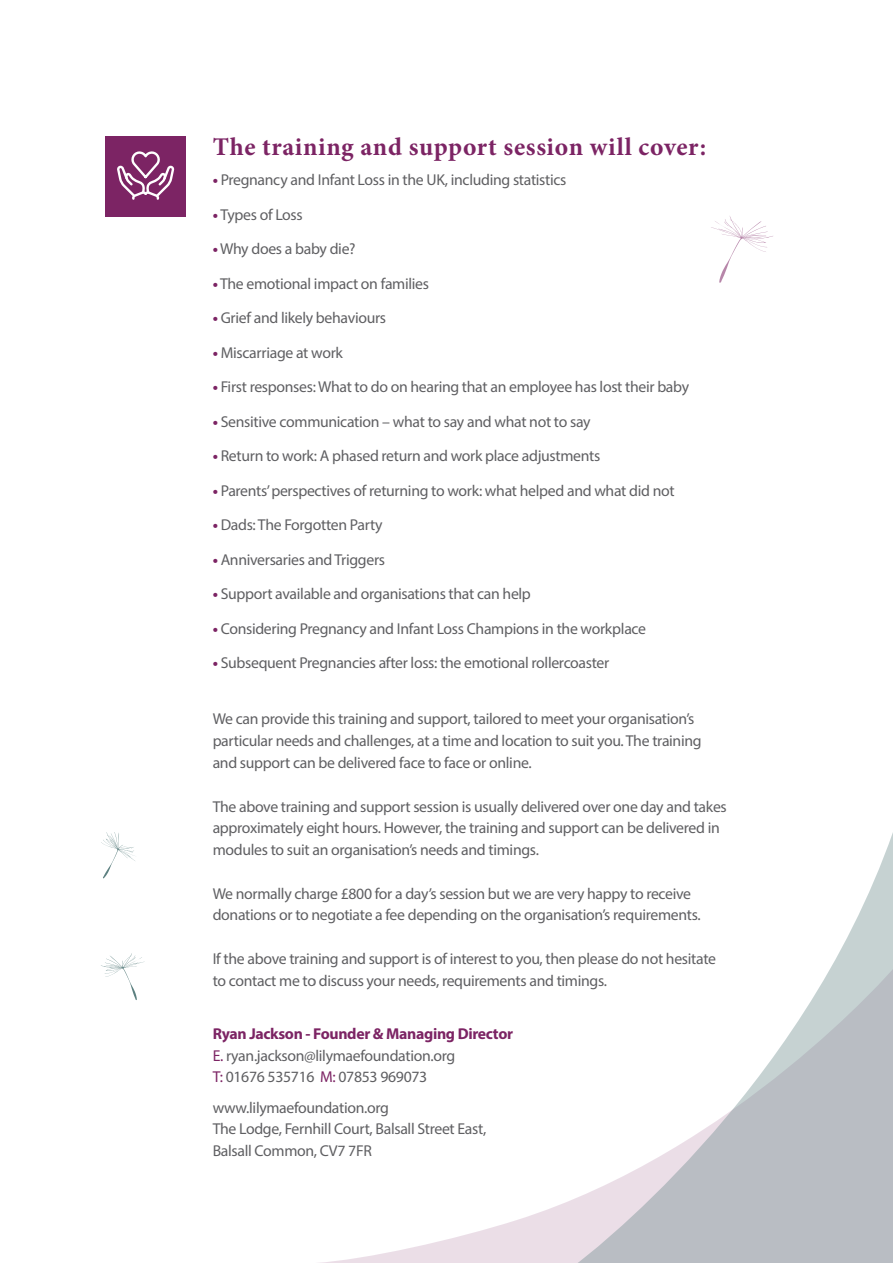
<style>
.page{position:relative;width:893px;height:1263px;background:#fff}
.page>*{position:absolute;margin:0;border:0;box-sizing:border-box;transform-origin:0 0}
.t1{font:700 25.5px "Minion Pro";letter-spacing:.025em;color:#7c2464}
.t2{font:15.75px/21.8px "Myriad Pro";letter-spacing:-.02em;color:#5f5f62}
.t3{font:700 15.75px "Myriad Pro";letter-spacing:-.02em;color:#7c2464}
.s1{font-weight:700;color:#7c2464}
.s2{color:#7c2464}
</style>
<div class="page">
<svg style="left:101px;top:832px;width:34px;height:46px"></svg>
<svg style="left:711px;top:216px;width:62px;height:67px"></svg>
<svg style="left:101px;top:953px;width:44px;height:47px"></svg>
<svg style="left:319px;top:1197px;width:259px;height:66px"></svg>
<svg style="left:578px;top:832px;width:315px;height:431px"></svg>
<div style="left:106px;top:137px;width:80px;height:80px;background:#7c2464"></div>
<svg style="left:117px;top:151px;width:57px;height:49px"></svg>
<p class="t1" style="left:213px;top:129px;width:495px">The training and support session will cover:</p>
<p class="t2" style="left:213px;top:169px;width:355px"><span class="s1">•</span> Pregnancy and Infant Loss in the UK, including statistics</p>
<p class="t2" style="left:213px;top:203px;width:92px"><span class="s1">•</span> Types of Loss</p>
<p class="t2" style="left:213px;top:238px;width:144px"><span class="s1">•</span> Why does a baby die?</p>
<p class="t2" style="left:213px;top:272px;width:218px"><span class="s1">•</span> The emotional impact on families</p>
<p class="t2" style="left:213px;top:307px;width:175px"><span class="s1">•</span> Grief and likely behaviours</p>
<p class="t2" style="left:213px;top:341px;width:132px"><span class="s1">•</span> Miscarriage at work</p>
<p class="t2" style="left:213px;top:376px;width:478px"><span class="s1">•</span> First responses: What to do on hearing that an employee has lost their baby</p>
<p class="t2" style="left:213px;top:410px;width:379px"><span class="s1">•</span> Sensitive communication – what to say and what not to say</p>
<p class="t2" style="left:213px;top:445px;width:389px"><span class="s1">•</span> Return to work: A phased return and work place adjustments</p>
<p class="t2" style="left:213px;top:479px;width:463px"><span class="s1">•</span> Parents’ perspectives of returning to work: what helped and what did not</p>
<p class="t2" style="left:213px;top:514px;width:171px"><span class="s1">•</span> Dads: The Forgotten Party</p>
<p class="t2" style="left:213px;top:548px;width:174px"><span class="s1">•</span> Anniversaries and Triggers</p>
<p class="t2" style="left:213px;top:583px;width:320px"><span class="s1">•</span> Support available and organisations that can help</p>
<p class="t2" style="left:213px;top:617px;width:435px"><span class="s1">•</span> Considering Pregnancy and Infant Loss Champions in the workplace</p>
<p class="t2" style="left:213px;top:652px;width:398px"><span class="s1">•</span> Subsequent Pregnancies after loss: the emotional rollercoaster</p>
<p class="t2" style="left:213px;top:708px;width:490px">We can provide this training and support, tailored to meet your organisation’s particular needs and challenges, at a time and location to suit you. The training and support can be delivered face to face or online.</p>
<p class="t2" style="left:213px;top:795px;width:516px">The above training and support session is usually delivered over one day and takes approximately eight hours. However, the training and support can be delivered in modules to suit an organisation’s needs and timings.</p>
<p class="t2" style="left:213px;top:882px;width:489px">We normally charge £800 for a day’s session but we are very happy to receive donations or to negotiate a fee depending on the organisation’s requirements.</p>
<p class="t2" style="left:213px;top:947px;width:505px">If the above training and support is of interest to you, then please do not hesitate to contact me to discuss your needs, requirements and timings.</p>
<p class="t3" style="left:213px;top:1023px;width:302px">Ryan Jackson - Founder &amp; Managing Director</p>
<p class="t2" style="left:213px;top:1044px;width:244px"><span class="s2">E.</span> ryan.jackson@lilymaefoundation.org</p>
<p class="t2" style="left:213px;top:1066px;width:216px"><span class="s2">T:</span> 01676 535716 <span class="s2">M:</span> 07853 969073</p>
<p class="t2" style="left:213px;top:1096px;width:178px">www.lilymaefoundation.org</p>
<p class="t2" style="left:213px;top:1118px;width:275px">The Lodge, Fernhill Court, Balsall Street East,<br>Balsall Common, CV7 7FR</p>
</div>
